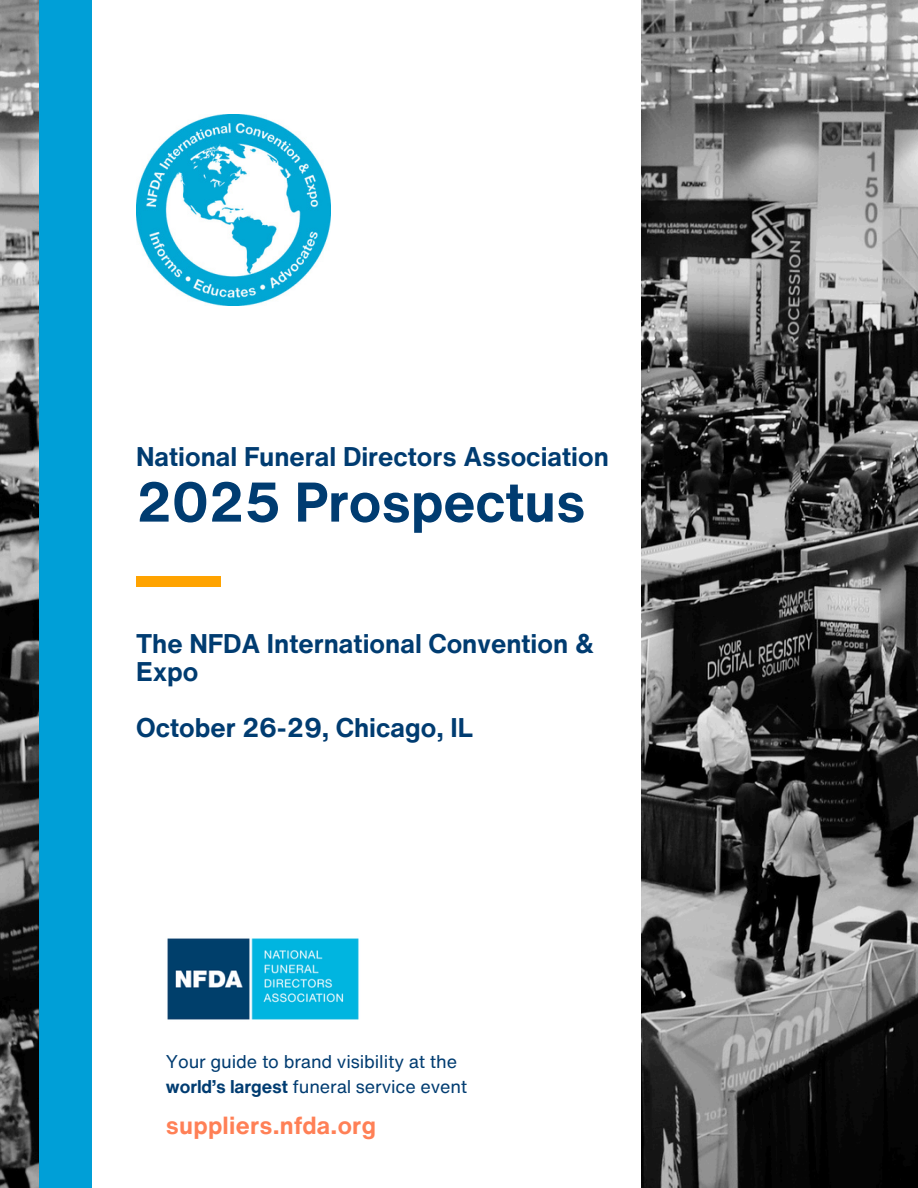
<style>
.page{position:relative;width:918px;height:1188px;background:#fff}
.page>*{position:absolute;margin:0;border:0;box-sizing:border-box;transform-origin:0 0}
.t1{font:700 54.9px "Helvetica Now Text";color:#003c71}
.t2{font:700 26.4px/28.2px "Helvetica Now Text";color:#003c71}
.t3{font:700 24.15px "Helvetica Now Text";letter-spacing:.01em;color:#ff8056}
.t4{font:18px/24.8px "Helvetica Now Text";letter-spacing:-.005em;color:#003c71}
.s1{font-weight:700}
</style>
<div class="page">
<img style="left:0;top:0;width:918px;height:1188px">
<div style="left:39px;top:0;width:602px;height:1188px;background:#fff"></div>
<div style="left:39px;top:0;width:53px;height:1188px;background:#009fd7"></div>
<div style="left:136px;top:576px;width:85px;height:11px;background:#ffa300"></div>
<img style="left:136px;top:114px;width:195px;height:191px">
<img style="left:167px;top:938px;width:192px;height:82px">
<p class="t2" style="left:136px;top:442px;width:474px">National Funeral Directors Association</p>
<p class="t1" style="left:136px;top:461px;width:451px">2025 Prospectus</p>
<h1 class="t2" style="left:136px;top:629px;width:460px">The NFDA International Convention &amp;<br>Expo</h1>
<h1 class="t2" style="left:136px;top:713px;width:338px">October 26-29, Chicago, IL</h1>
<p class="t4" style="left:166px;top:1049px;width:303px">Your guide to brand visibility at the <span class="s1">world’s largest</span> funeral service event</p>
<p class="t3" style="left:166px;top:1107px;width:212px">suppliers.nfda.org</p>
</div>
